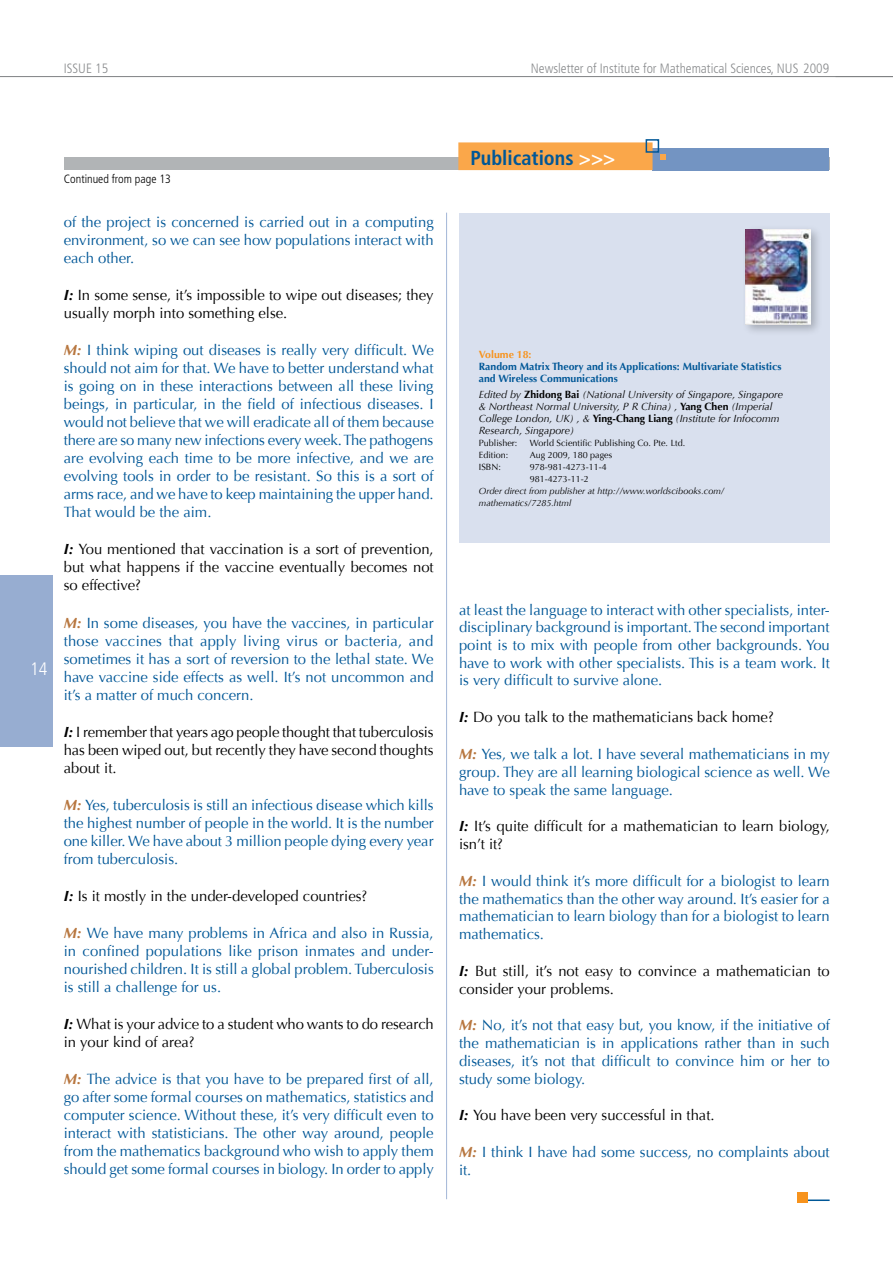
<style>
.page{position:relative;width:893px;height:1263px;background:#fff}
.page>*{position:absolute;margin:0;border:0;box-sizing:border-box;transform-origin:0 0}
.t1{font:700 condensed 20.25px "Frutiger LT Std";color:#005797}
.t2{font:300 condensed 18px "Frutiger LT Std";color:#fff}
.t3{font:14.85px/18px "Optima";color:#005797;text-align:justify}
.t4{font:14.85px/18px "Optima";color:#000}
.t5{font:300 condensed 13.5px "Frutiger LT Std";color:#8a8c8e}
.t6{font:300 condensed 12px "Frutiger LT Std";color:#000}
.t7{font:italic 10.5px/12px "Optima";color:#000}
.t8{font:700 10.5px/12px "Optima";color:#005797}
.t9{font:700 10.5px "Optima";color:#f7931d}
.t10{font:9px/12px "Optima";color:#000}
.t11{font:italic 9px/12px "Optima";color:#000}
.s1{font-weight:700;font-style:italic}
.s2{font-weight:700;font-style:italic;color:#b87740}
.s3{color:#fff}
.s4{font-weight:700;font-style:normal}
</style>
<div class="page">
<div style="left:0;top:575px;width:53px;height:172px;background:#97add1"></div>
<hr style="left:0;top:76px;width:893px;height:1px;background:#808284">
<hr style="left:446px;top:213px;width:1px;height:986px;background:#a3b6d7">
<div style="left:64px;top:157px;width:765px;height:13px;background:#b1b4b6"></div>
<hr style="left:805px;top:1199px;width:25px;height:2px;background:#005797">
<div style="left:798px;top:1192px;width:10px;height:11px;background:#f7931d"></div>
<div style="left:652px;top:148px;width:176px;height:22px;background:#7394c2"></div>
<div style="left:459px;top:143px;width:193px;height:26px;background:#faa74a"></div>
<div style="left:458px;top:142px;width:195px;height:28px;border:2px solid #faa74a"></div>
<div style="left:646px;top:139px;width:13px;height:14px;border:2px solid #005797"></div>
<svg style="left:660px;top:154px;width:6px;height:6px"></svg>
<div style="left:459px;top:213px;width:370px;height:330px;background:#d9e0ee"></div>
<div style="left:742px;top:226px;width:80px;height:110px;background:#000;opacity:.25"></div>
<img style="left:746px;top:229px;width:64px;height:95px">
<p class="t5" style="left:64px;top:61px;width:46px">ISSUE 15</p>
<p class="t5" style="left:531px;top:61px;width:300px">Newsletter of Institute for Mathematical Sciences, NUS 2009</p>
<p class="t2" style="left:30px;top:658px;width:19px">14</p>
<p class="t6" style="left:64px;top:172px;width:109px">Continued from page 13</p>
<p class="t3" style="left:64px;top:213px;width:372px">of the project is concerned is carried out in a computing environment, so we can see how populations interact with each other.</p>
<p class="t4" style="left:64px;top:286px;width:371px"><span class="s1">I:</span> In some sense, it’s impossible to wipe out diseases; they usually morph into something else.</p>
<p class="t3" style="left:64px;top:341px;width:372px"><span class="s2">M:</span> I think wiping out diseases is really very difficult. We should not aim for that. We have to better understand what is going on in these interactions between all these living beings, in particular, in the field of infectious diseases. I would not believe that we will eradicate all of them because there are so many new infections every week. The pathogens are evolving each time to be more infective, and we are evolving tools in order to be resistant. So this is a sort of arms race, and we have to keep maintaining the upper hand.<br>That would be the aim.</p>
<p class="t4" style="left:64px;top:541px;width:371px;text-align:justify"><span class="s1">I:</span> You mentioned that vaccination is a sort of prevention, but what happens if the vaccine eventually becomes not so effective?</p>
<p class="t3" style="left:64px;top:614px;width:371px"><span class="s2">M:</span> In some diseases, you have the vaccines, in particular those vaccines that apply living virus or bacteria, and sometimes it has a sort of reversion to the lethal state. We have vaccine side effects as well. It’s not uncommon and it’s a matter of much concern.</p>
<p class="t4" style="left:64px;top:723px;width:371px;text-align:justify"><span class="s1">I:</span> I remember that years ago people thought that tuberculosis has been wiped out, but recently they have second thoughts about it.</p>
<p class="t3" style="left:64px;top:796px;width:372px"><span class="s2">M:</span> Yes, tuberculosis is still an infectious disease which kills the highest number of people in the world. It is the number one killer. We have about 3 million people dying every year from tuberculosis.</p>
<p class="t4" style="left:64px;top:887px;width:305px"><span class="s1">I:</span> Is it mostly in the under-developed countries?</p>
<p class="t3" style="left:64px;top:924px;width:372px"><span class="s2">M:</span> We have many problems in Africa and also in Russia, in confined populations like prison inmates and under&shy;nourished children. It is still a global problem. Tuberculosis is still a challenge for us.</p>
<p class="t4" style="left:64px;top:1015px;width:371px"><span class="s1">I:</span> What is your advice to a student who wants to do research in your kind of area?</p>
<p class="t3" style="left:64px;top:1070px;width:372px"><span class="s2">M:</span> The advice is that you have to be prepared first of all, go after some formal courses on mathematics, statistics and computer science. Without these, it’s very difficult even to interact with statisticians. The other way around, people from the mathematics background who wish to apply them should get some formal courses in biology. In order to apply</p>
<h1 class="t1" style="left:470px;top:146px;width:146px">Publications <span class="s3">&gt;&gt;&gt;</span></h1>
<p class="t9" style="left:479px;top:348px;width:54px">Volume 18:</p>
<p class="t8" style="left:479px;top:360px;width:304px">Random Matrix Theory and its Applications: Multivariate Statistics and Wireless Communications</p>
<p class="t7" style="left:479px;top:388px;width:306px">Edited by <span class="s4">Zhidong Bai</span> (National University of Singapore, Singapore &amp; Northeast Normal University, P R China) , <span class="s4">Yang Chen</span> (Imperial College London, UK) , &amp; <span class="s4">Ying-Chang Liang</span> (Institute for Infocomm Research, Singapore)</p>
<p class="t10" style="left:479px;top:437px;width:40px">Publisher:</p>
<p class="t10" style="left:530px;top:437px;width:157px">World Scientific Publishing Co. Pte. Ltd.</p>
<p class="t10" style="left:479px;top:449px;width:31px">Edition:</p>
<p class="t10" style="left:530px;top:449px;width:84px">Aug 2009, 180 pages</p>
<p class="t10" style="left:479px;top:461px;width:24px">ISBN:</p>
<p class="t10" style="left:530px;top:461px;width:79px">978-981-4273-11-4<br>981-4273-11-2</p>
<p class="t11" style="left:479px;top:485px;width:247px">Order direct from publisher at http://www.worldscibooks.com/ mathematics/7285.html</p>
<p class="t3" style="left:459px;top:601px;width:372px">at least the language to interact with other specialists, inter&shy;disciplinary background is important. The second important point is to mix with people from other backgrounds. You have to work with other specialists. This is a team work. It is very difficult to survive alone.</p>
<p class="t4" style="left:459px;top:708px;width:316px"><span class="s1">I:</span> Do you talk to the mathematicians back home?</p>
<p class="t3" style="left:459px;top:745px;width:372px"><span class="s2">M:</span> Yes, we talk a lot. I have several mathematicians in my group. They are all learning biological science as well. We have to speak the same language.</p>
<p class="t4" style="left:459px;top:818px;width:372px"><span class="s1">I:</span> It’s quite difficult for a mathematician to learn biology, isn’t it?</p>
<p class="t3" style="left:459px;top:872px;width:372px"><span class="s2">M:</span> I would think it’s more difficult for a biologist to learn the mathematics than the other way around. It’s easier for a mathematician to learn biology than for a biologist to learn mathematics.</p>
<p class="t4" style="left:459px;top:962px;width:372px"><span class="s1">I:</span> But still, it’s not easy to convince a mathematician to consider your problems.</p>
<p class="t3" style="left:459px;top:1017px;width:372px"><span class="s2">M:</span> No, it’s not that easy but, you know, if the initiative of the mathematician is in applications rather than in such diseases, it’s not that difficult to convince him or her to study some biology.</p>
<p class="t4" style="left:459px;top:1106px;width:257px"><span class="s1">I:</span> You have been very successful in that.</p>
<p class="t3" style="left:459px;top:1143px;width:372px"><span class="s2">M:</span> I think I have had some success, no complaints about it.</p>
</div>
